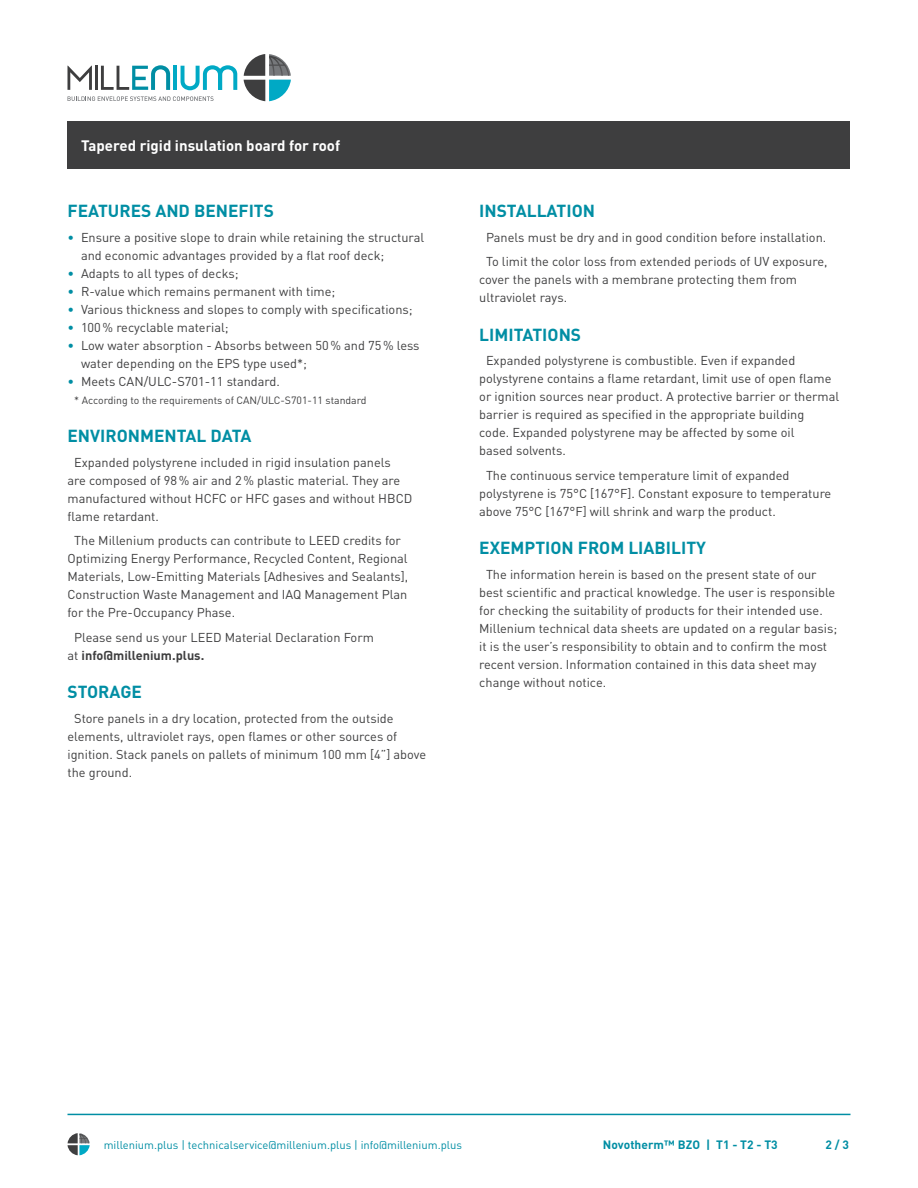
<style>
.page{position:relative;width:918px;height:1188px;background:#fff}
.page>*{position:absolute;margin:0;border:0;box-sizing:border-box;transform-origin:0 0}
.t1{font:700 17.25px "DIN";color:#008ea4}
.t2{font:700 15px "DIN";color:#fff}
.t3{font:12.75px/18px "DIN";color:#3e3e3f}
.t4{font:700 12px "DIN";color:#008ea4}
.t5{font:11.25px "DIN";color:#008ea4}
.t6{font:10.5px "DIN";color:#3e3e3f}
.s1{color:#008ea4}
.s2{font-weight:700}
.s3{font-family:"DIN Pro"}
</style>
<div class="page">
<hr style="left:68px;top:1114px;width:782px;height:1px;background:#008ea4">
<svg style="left:68px;top:1133px;width:22px;height:22px"></svg>
<div style="left:68px;top:122px;width:782px;height:47px;background:#3e3e3f"></div>
<hr style="left:95px;top:66px;width:3px;height:24px;background:#3e3e3f">
<hr style="left:173px;top:66px;width:4px;height:24px;background:#00a9c5">
<svg style="left:101px;top:65px;width:69px;height:25px"></svg>
<svg style="left:181px;top:65px;width:56px;height:25px"></svg>
<svg style="left:67px;top:66px;width:25px;height:24px"></svg>
<svg style="left:244px;top:54px;width:47px;height:47px"></svg>
<svg style="left:68px;top:96px;width:146px;height:5px"></svg>
<p class="t2" style="left:81px;top:136px;width:261px">Tapered rigid insulation board for roof</p>
<h1 class="t1" style="left:68px;top:199px;width:208px">FEATURES AND BENEFITS</h1>
<p class="t3" style="left:81px;top:228px;width:345px;text-indent:-14px"><span class="s1">•</span> Ensure a positive slope to drain while retaining the structural and economic advantages provided by a flat roof deck;</p>
<p class="t3" style="left:68px;top:264px;width:173px"><span class="s1">•</span> Adapts to all types of decks;</p>
<p class="t3" style="left:68px;top:282px;width:269px"><span class="s1">•</span> R-value which remains permanent with time;</p>
<p class="t3" style="left:68px;top:300px;width:347px"><span class="s1">•</span> Various thickness and slopes to comply with specifications;</p>
<p class="t3" style="left:68px;top:318px;width:163px"><span class="s1">•</span> 100% recyclable material;</p>
<p class="t3" style="left:81px;top:336px;width:340px;text-indent:-14px"><span class="s1">•</span> Low water absorption - Absorbs between 50% and 75% less water depending on the EPS type used*;</p>
<p class="t3" style="left:68px;top:372px;width:214px"><span class="s1">•</span> Meets CAN/ULC-S701-11 standard.</p>
<p class="t6" style="left:74px;top:393px;width:294px">* According to the requirements of CAN/ULC-S701-11 standard</p>
<h1 class="t1" style="left:68px;top:424px;width:186px">ENVIRONMENTAL DATA</h1>
<p class="t3" style="left:68px;top:453px;width:346px;text-indent:7px">Expanded polystyrene included in rigid insulation panels are composed of 98% air and 2% plastic material. They are manufactured without HCFC or HFC gases and without HBCD flame retardant.</p>
<p class="t3" style="left:68px;top:532px;width:342px;text-indent:7px">The Millenium products can contribute to LEED credits for Optimizing Energy Performance, Recycled Content, Regional Materials, Low-Emitting Materials [Adhesives and Sealants], Construction Waste Management and IAQ Management Plan for the Pre-Occupancy Phase.</p>
<p class="t3" style="left:68px;top:628px;width:308px;text-indent:7px">Please send us your LEED Material Declaration Form at <span class="s2">info@millenium.plus.</span></p>
<h1 class="t1" style="left:68px;top:681px;width:76px">STORAGE</h1>
<p class="t3" style="left:68px;top:709px;width:360px;text-indent:7px">Store panels in a dry location, protected from the outside elements, ultraviolet rays, open flames or other sources of ignition. Stack panels on pallets of minimum 100 mm [4”] above the ground.</p>
<h1 class="t1" style="left:479px;top:199px;width:117px">INSTALLATION</h1>
<p class="t3" style="left:486px;top:224px;width:343px;line-height:24.8px">Panels must be dry and in good condition before installation.<br>To limit the color loss from extended periods of UV exposure,</p>
<p class="t3" style="left:479px;top:271px;width:319px">cover the panels with a membrane protecting them from ultraviolet rays.</p>
<h1 class="t1" style="left:479px;top:323px;width:103px">LIMITATIONS</h1>
<p class="t3" style="left:479px;top:352px;width:362px;text-indent:7px">Expanded polystyrene is combustible. Even if expanded polystyrene contains a flame retardant, limit use of open flame or ignition sources near product. A protective barrier or thermal barrier is required as specified in the appropriate building<br>code. Expanded polystyrene may be affected by some oil<br>based solvents.</p>
<p class="t3" style="left:479px;top:466px;width:354px;text-indent:7px">The continuous service temperature limit of expanded polystyrene is 75°C [167°F]. Constant exposure to temperature above 75°C [167°F] will shrink and warp the product.</p>
<h1 class="t1" style="left:479px;top:537px;width:228px">EXEMPTION FROM LIABILITY</h1>
<p class="t3" style="left:479px;top:565px;width:359px;text-indent:7px">The information herein is based on the present state of our best scientific and practical knowledge. The user is responsible for checking the suitability of products for their intended use.<br>Millenium technical data sheets are updated on a regular basis; it is the user’s responsibility to obtain and to confirm the most recent version. Information contained in this data sheet may change without notice.</p>
<p class="t5" style="left:104px;top:1138px;width:360px">millenium.plus | technicalservice@millenium.plus | info@millenium.plus</p>
<p class="t4" style="left:603px;top:1137px;width:176px">Novotherm™ BZO | T1 - <span class="s3">T</span>2 - <span class="s3">T</span>3</p>
<p class="t4" style="left:825px;top:1137px;width:25px">2 / 3</p>
</div>
